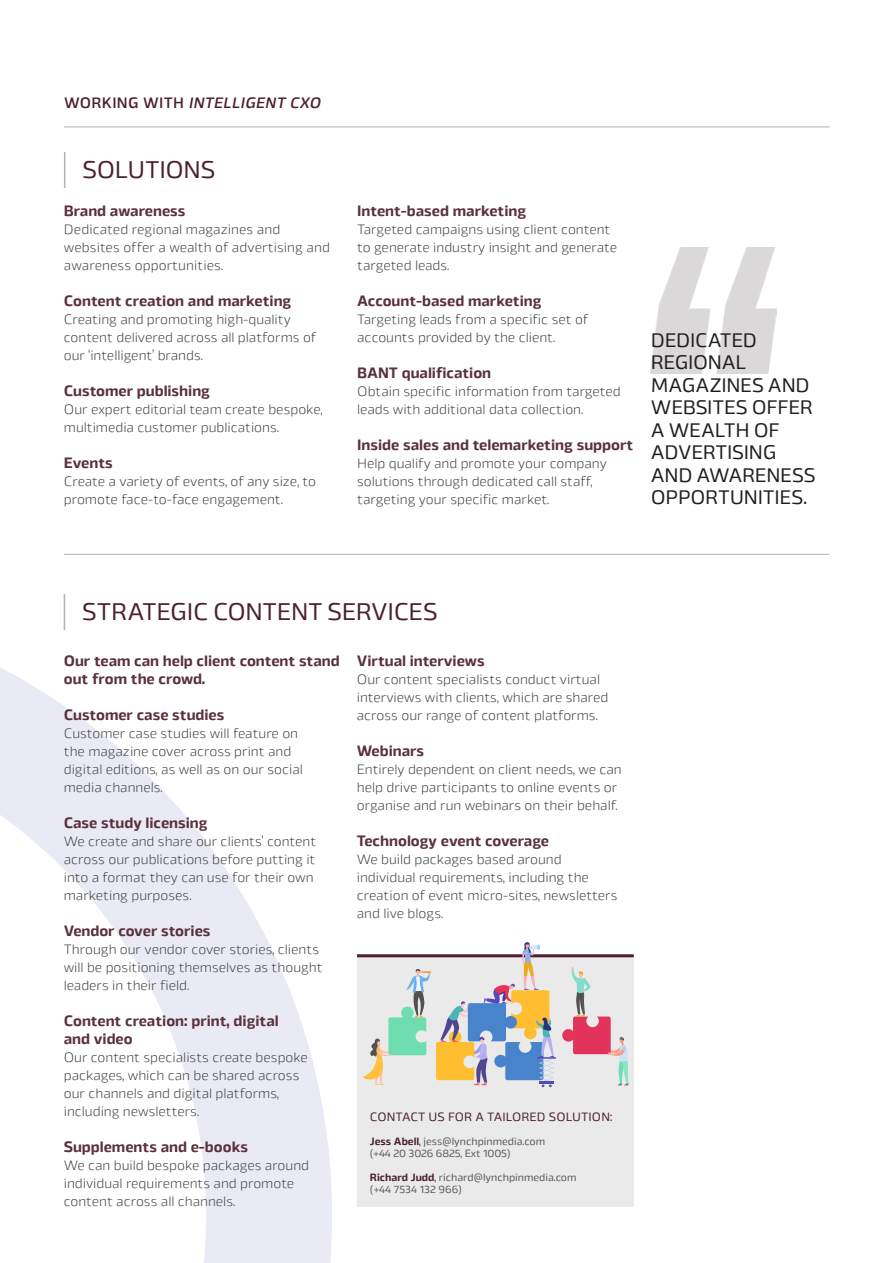
<style>
.page{position:relative;width:893px;height:1263px;background:#fff}
.page>*{position:absolute;margin:0;border:0;box-sizing:border-box;transform-origin:0 0}
.t1{font:24px "Byker";letter-spacing:-.015em;color:#4d212f}
.t2{font:19.5px/22.5px "Byker";letter-spacing:-.015em;color:#231f20}
.t3{font:700 15px/18px "Byker";color:#5a313c}
.t4{font:italic 500 15px "Byker";color:#4d212f}
.t5{font:300 13.5px/18px "Byker";color:#3e3e3f}
.t6{font:12px "Byker";letter-spacing:.01em;color:#4d212f}
.t7{font:10.5px/12px "Byker";color:#57585a}
.s1{font-style:normal}
.s2{font-weight:700;color:#4d212f}
.s3{color:#4d212f}
</style>
<div class="page">
<svg style="left:0;top:594px;width:332px;height:669px"></svg>
<div style="left:357px;top:954px;width:277px;height:252px;background:#eaeaeb"></div>
<hr style="left:64px;top:127px;width:766px;height:1px;background:#b5b0b3">
<hr style="left:64px;top:152px;width:1px;height:36px;background:#b5b0b3">
<hr style="left:64px;top:594px;width:1px;height:36px;background:#b5b0b3">
<hr style="left:64px;top:554px;width:765px;height:1px;background:#b5b0b3">
<hr style="left:357px;top:954px;width:277px;height:3px;background:#4d212f">
<svg style="left:362px;top:942px;width:194px;height:145px"></svg>
<svg style="left:562px;top:967px;width:67px;height:118px"></svg>
<img style="left:651px;top:248px;width:126px;height:126px">
<p class="t4" style="left:64px;top:91px;width:262px"><span class="s1">W O R K I N G W I T H</span> INTELLIGENT CXO</p>
<h1 class="t1" style="left:83px;top:152px;width:134px">SOLUTIONS</h1>
<p class="t3" style="left:64px;top:200px;width:123px">Brand awareness</p>
<p class="t5" style="left:64px;top:220px;width:268px">Dedicated regional magazines and websites offer a wealth of advertising and awareness opportunities.</p>
<p class="t3" style="left:64px;top:290px;width:229px">Content creation and marketing</p>
<p class="t5" style="left:64px;top:310px;width:254px">Creating and promoting high-quality content delivered across all platforms of our ‘intelligent’ brands.</p>
<p class="t3" style="left:64px;top:380px;width:148px">Customer publishing</p>
<p class="t5" style="left:64px;top:400px;width:260px">Our expert editorial team create bespoke, multimedia customer publications.</p>
<p class="t3" style="left:64px;top:452px;width:51px">Events</p>
<p class="t5" style="left:64px;top:472px;width:254px">Create a variety of events, of any size, to promote face-to-face engagement.</p>
<p class="t3" style="left:357px;top:200px;width:171px">Intent-based marketing</p>
<p class="t5" style="left:357px;top:220px;width:262px">Targeted campaigns using client content to generate industry insight and generate targeted leads.</p>
<p class="t3" style="left:357px;top:290px;width:186px">Account-based marketing</p>
<p class="t5" style="left:357px;top:310px;width:233px">Targeting leads from a specific set of accounts provided by the client.</p>
<p class="t3" style="left:357px;top:362px;width:135px">BANT qualification</p>
<p class="t5" style="left:357px;top:382px;width:265px">Obtain specific information from targeted leads with additional data collection.</p>
<p class="t3" style="left:357px;top:434px;width:278px">Inside sales and telemarketing support</p>
<p class="t5" style="left:357px;top:454px;width:251px">Help qualify and promote your company solutions through dedicated call staff, targeting your specific market.</p>
<h2 class="t2" style="left:651px;top:327px;width:166px">DEDICATED<br>REGIONAL<br>MAGAZINES AND<br>WEBSITES OFFER<br>A WEALTH OF<br>ADVERTISING<br>AND AWARENESS<br>OPPORTUNITIES.</h2>
<h1 class="t1" style="left:82px;top:594px;width:357px">STRATEGIC CONTENT SERVICES</h1>
<p class="t3" style="left:64px;top:650px;width:277px">Our team can help client content stand out from the crowd.</p>
<p class="t3" style="left:64px;top:704px;width:162px">Customer case studies</p>
<p class="t5" style="left:64px;top:724px;width:241px">Customer case studies will feature on the magazine cover across print and digital editions, as well as on our social media channels.</p>
<p class="t3" style="left:64px;top:812px;width:145px">Case study licensing</p>
<p class="t5" style="left:64px;top:832px;width:254px">We create and share our clients’ content across our publications before putting it into a format they can use for their own marketing purposes.</p>
<p class="t3" style="left:64px;top:920px;width:148px">Vendor cover stories</p>
<p class="t5" style="left:64px;top:940px;width:260px">Through our vendor cover stories, clients will be positioning themselves as thought leaders in their field.</p>
<p class="t3" style="left:64px;top:1010px;width:216px">Content creation: print, digital and video</p>
<p class="t5" style="left:64px;top:1048px;width:246px">Our content specialists create bespoke packages, which can be shared across our channels and digital platforms, including newsletters.</p>
<p class="t3" style="left:64px;top:1136px;width:186px">Supplements and e-books</p>
<p class="t5" style="left:64px;top:1156px;width:247px">We can build bespoke packages around individual requirements and promote content across all channels.</p>
<p class="t3" style="left:357px;top:650px;width:129px">Virtual interviews</p>
<p class="t5" style="left:357px;top:670px;width:253px">Our content specialists conduct virtual interviews with clients, which are shared across our range of content platforms.</p>
<p class="t3" style="left:357px;top:740px;width:69px">Webinars</p>
<p class="t5" style="left:357px;top:760px;width:266px">Entirely dependent on client needs, we can help drive participants to online events or organise and run webinars on their behalf.</p>
<p class="t3" style="left:357px;top:830px;width:194px">Technology event coverage</p>
<p class="t5" style="left:357px;top:850px;width:262px">We build packages based around individual requirements, including the creation of event micro-sites, newsletters and live blogs.</p>
<p class="t6" style="left:370px;top:1108px;width:244px">CONTACT US FOR A TAILORED SOLUTION:</p>
<p class="t7" style="left:370px;top:1135px;width:177px"><span class="s2">Jess Abell</span><span class="s3">,</span> jess@lynchpinmedia.com (+44 20 3026 6825, Ext 1005)</p>
<p class="t7" style="left:370px;top:1171px;width:208px"><span class="s2">Richard Judd</span><span class="s3">,</span> richard@lynchpinmedia.com (+44 7534 132 966)</p>
</div>
